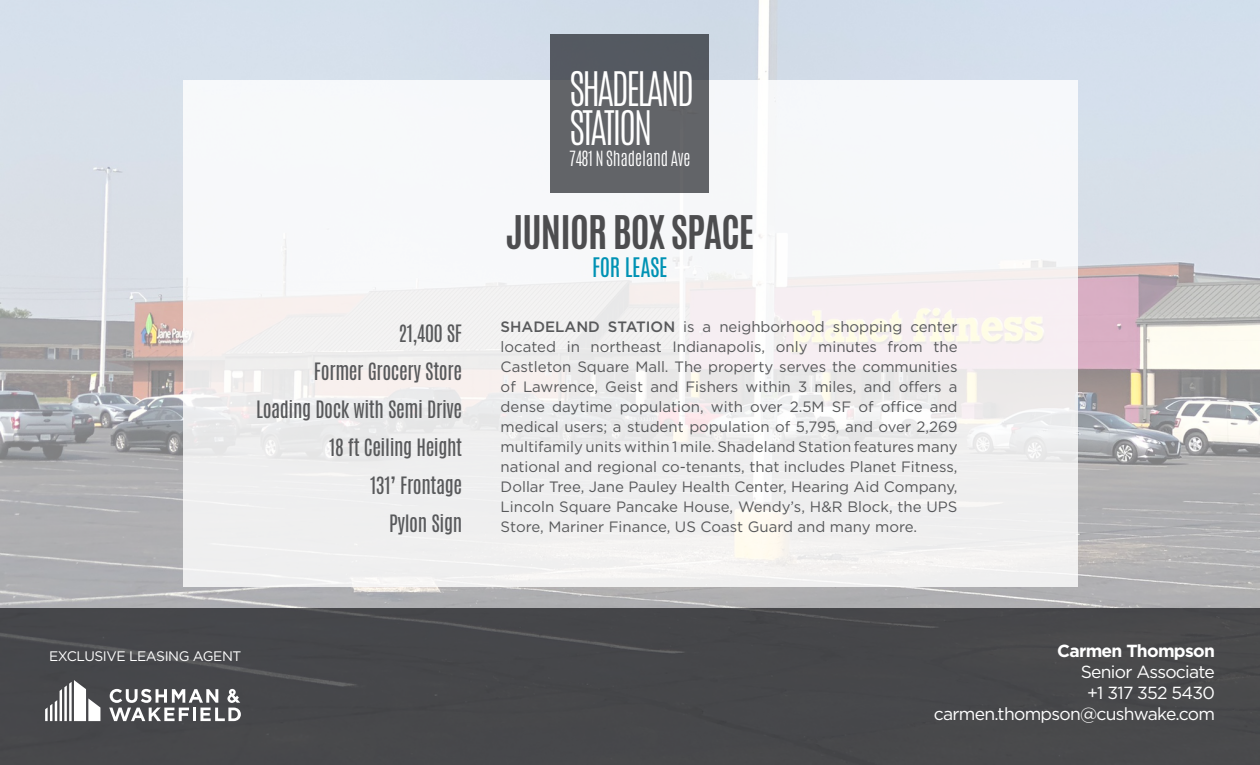
<style>
.page{position:relative;width:1260px;height:765px;background:#fff}
.page>*{position:absolute;margin:0;border:0;box-sizing:border-box;transform-origin:0 0}
.t1{font:300 39.75px/39.6px "Antonio";letter-spacing:-.07em;color:#fff}
.t2{font:700 38.75px "Antonio";letter-spacing:-.02em;color:#4d4d4f}
.t3{font:22.5px "Antonio";letter-spacing:-.02em;color:#0092b4}
.t4{font:20px/38px "Antonio";letter-spacing:-.02em;color:#58595b;text-align:right}
.t5{font:17.5px/21px "Gotham";letter-spacing:-.04em;color:#fff;text-align:right}
.t6{font:300 17.5px "Antonio";letter-spacing:-.01em;color:#fff}
.t7{font:700 17.5px "Gotham";letter-spacing:-.04em;color:#fff}
.t8{font:15px/20px "Gotham";color:#58595b;text-align:justify}
.t9{font:13.75px "Gotham";letter-spacing:-.03em;color:#fff}
.s1{font-weight:500}
</style>
<div class="page">
<img style="left:0;top:0;width:1260px;height:608px">
<div style="left:184px;top:81px;width:894px;height:506px;background:linear-gradient(to right,#f2f2f3,#f4f2f3)"></div>
<div style="left:551px;top:34px;width:158px;height:158px;background:linear-gradient(to right,#5e6166,#5e6166)"></div>
<div style="left:0;top:608px;width:1260px;height:157px;background:#47474a"></div>
<svg style="left:45px;top:680px;width:55px;height:41px"></svg>
<svg style="left:109px;top:689px;width:132px;height:32px"></svg>
<h1 class="t1" style="left:569px;top:69px;width:126px">SHADELAND<br>STATION</h1>
<p class="t6" style="left:569px;top:146px;width:122px">7481 N Shadeland Ave</p>
<h2 class="t2" style="left:506px;top:203px;width:250px">JUNIOR BOX SPACE</h2>
<h3 class="t3" style="left:592px;top:250px;width:77px">FOR LEASE</h3>
<h3 class="t4" style="left:256px;top:314px;width:208px">21,400 SF<br>Former Grocery Store<br>Loading Dock with Semi Drive<br>18 ft Ceiling Height<br>131’ Frontage<br>Pylon Sign</h3>
<p class="t8" style="left:501px;top:317px;width:458px"><span class="s1">SHADELAND STATION</span> is a neighborhood shopping center located in northeast Indianapolis, only minutes from the Castleton Square Mall. The property serves the communities of Lawrence, Geist and Fishers within 3 miles, and offers a dense daytime population, with over 2.5M SF of office and medical users; a student population of 5,795, and over 2,269 multifamily units within 1 mile. Shadeland Station features many national and regional co-tenants, that includes Planet Fitness, Dollar Tree, Jane Pauley Health Center, Hearing Aid Company, Lincoln Square Pancake House, Wendy’s, H&amp;R Block, the UPS Store, Mariner Finance, US Coast Guard and many more.</p>
<p class="t9" style="left:49px;top:648px;width:194px">EXCLUSIVE LEASING AGENT</p>
<p class="t7" style="left:1057px;top:639px;width:159px">Carmen Thompson</p>
<p class="t5" style="left:934px;top:661px;width:283px">Senior Associate<br>+1 317 352 5430 carmen.thompson@cushwake.com</p>
</div>
